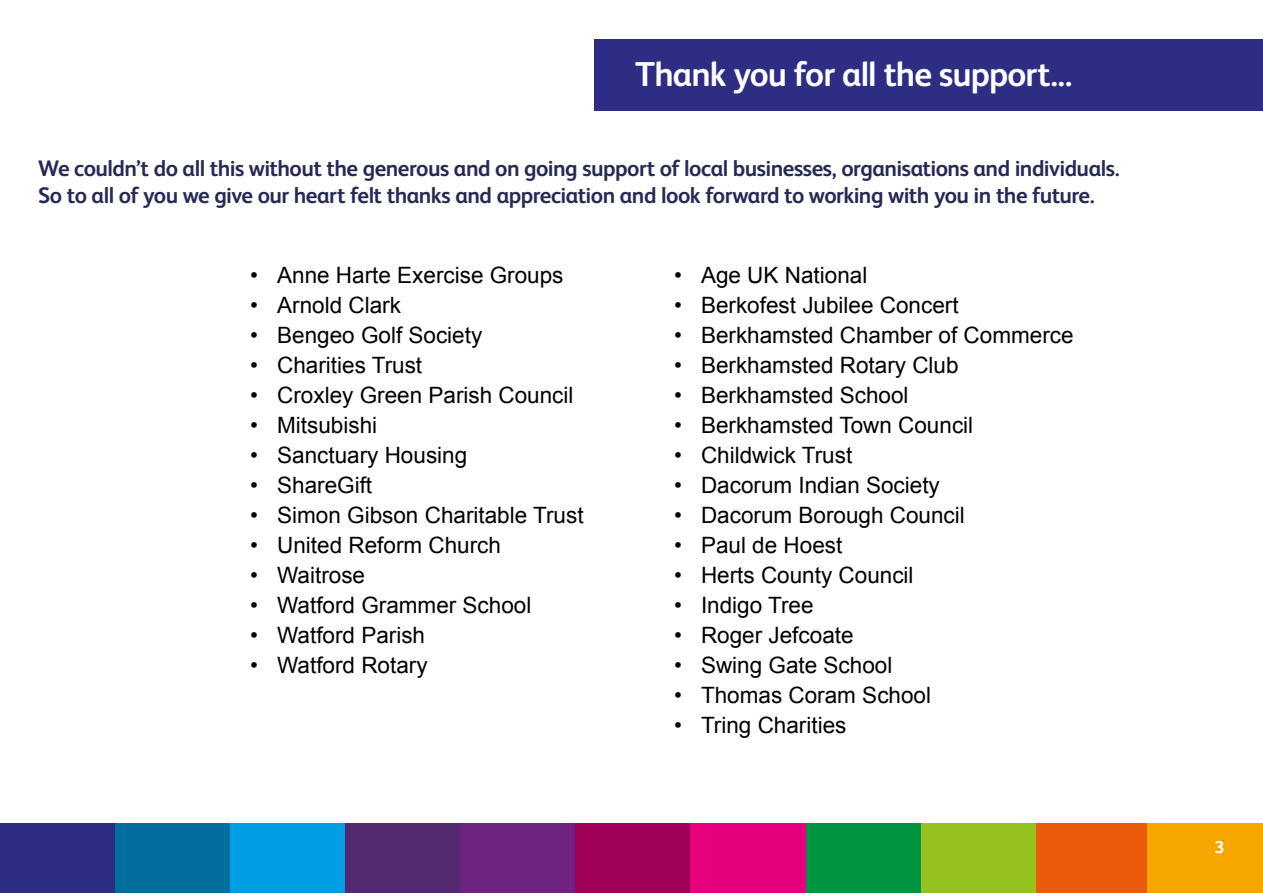
<style>
.page{position:relative;width:1263px;height:893px;background:#fff}
.page>*{position:absolute;margin:0;border:0;box-sizing:border-box;transform-origin:0 0}
.t1{font:700 34.5px "FS Albert Pro";letter-spacing:-.025em;color:#fff}
.t2{font:22.5px "Arial";color:#000}
.t3{font:700 22.5px/27px "FS Albert Pro";letter-spacing:-.025em;color:#262954}
.t4{font:700 18px "Foco Age UK";color:#fff}
</style>
<div class="page">
<div style="left:0;top:824px;width:115px;height:69px;background:#2d2e83"></div>
<div style="left:115px;top:824px;width:115px;height:69px;background:#006f9e"></div>
<div style="left:230px;top:824px;width:115px;height:69px;background:#009fe3"></div>
<div style="left:345px;top:824px;width:115px;height:69px;background:#53296f"></div>
<div style="left:460px;top:824px;width:116px;height:69px;background:#6f2380"></div>
<div style="left:576px;top:824px;width:115px;height:69px;background:#a00057"></div>
<div style="left:691px;top:824px;width:115px;height:69px;background:#e6007d"></div>
<div style="left:806px;top:824px;width:115px;height:69px;background:#009641"></div>
<div style="left:921px;top:824px;width:115px;height:69px;background:#95c11f"></div>
<div style="left:1036px;top:824px;width:115px;height:69px;background:#ea5b0b"></div>
<div style="left:1148px;top:824px;width:115px;height:69px;background:#f7a600"></div>
<div style="left:594px;top:39px;width:669px;height:72px;background:#2d2e83"></div>
<h1 class="t1" style="left:635px;top:49px;width:439px">Thank you for all the support...</h1>
<p class="t3" style="left:38px;top:154px;width:1083px">We couldn’t do all this without the generous and on going support of local businesses, organisations and individuals.<br>So to all of you we give our heart felt thanks and appreciation and look forward to working with you in the future.</p>
<p class="t2" style="left:250px;top:261px;width:315px">• Anne Harte Exercise Groups</p>
<p class="t2" style="left:250px;top:291px;width:152px">• Arnold Clark</p>
<p class="t2" style="left:250px;top:321px;width:234px">• Bengeo Golf Society</p>
<p class="t2" style="left:250px;top:351px;width:174px">• Charities Trust</p>
<p class="t2" style="left:250px;top:381px;width:325px">• Croxley Green Parish Council</p>
<p class="t2" style="left:250px;top:411px;width:129px">• Mitsubishi</p>
<p class="t2" style="left:250px;top:441px;width:219px">• Sanctuary Housing</p>
<p class="t2" style="left:250px;top:470px;width:124px">• ShareGift</p>
<p class="t2" style="left:250px;top:500px;width:335px">• Simon Gibson Charitable Trust</p>
<p class="t2" style="left:250px;top:530px;width:252px">• United Reform Church</p>
<p class="t2" style="left:250px;top:560px;width:116px">• Waitrose</p>
<p class="t2" style="left:250px;top:590px;width:283px">• Watford Grammer School</p>
<p class="t2" style="left:250px;top:620px;width:176px">• Watford Parish</p>
<p class="t2" style="left:250px;top:650px;width:179px">• Watford Rotary</p>
<p class="t2" style="left:674px;top:261px;width:195px">• Age UK National</p>
<p class="t2" style="left:674px;top:291px;width:286px">• Berkofest Jubilee Concert</p>
<p class="t2" style="left:674px;top:321px;width:401px">• Berkhamsted Chamber of Commerce</p>
<p class="t2" style="left:674px;top:351px;width:286px">• Berkhamsted Rotary Club</p>
<p class="t2" style="left:674px;top:380px;width:236px">• Berkhamsted School</p>
<p class="t2" style="left:674px;top:410px;width:301px">• Berkhamsted Town Council</p>
<p class="t2" style="left:674px;top:440px;width:180px">• Childwick Trust</p>
<p class="t2" style="left:674px;top:470px;width:267px">• Dacorum Indian Society</p>
<p class="t2" style="left:674px;top:500px;width:292px">• Dacorum Borough Council</p>
<p class="t2" style="left:674px;top:530px;width:170px">• Paul de Hoest</p>
<p class="t2" style="left:674px;top:560px;width:241px">• Herts County Council</p>
<p class="t2" style="left:674px;top:590px;width:141px">• Indigo Tree</p>
<p class="t2" style="left:674px;top:620px;width:181px">• Roger Jefcoate</p>
<p class="t2" style="left:674px;top:650px;width:220px">• Swing Gate School</p>
<p class="t2" style="left:674px;top:680px;width:259px">• Thomas Coram School</p>
<p class="t2" style="left:674px;top:710px;width:174px">• Tring Charities</p>
<p class="t4" style="left:1215px;top:836px;width:11px">3</p>
</div>
